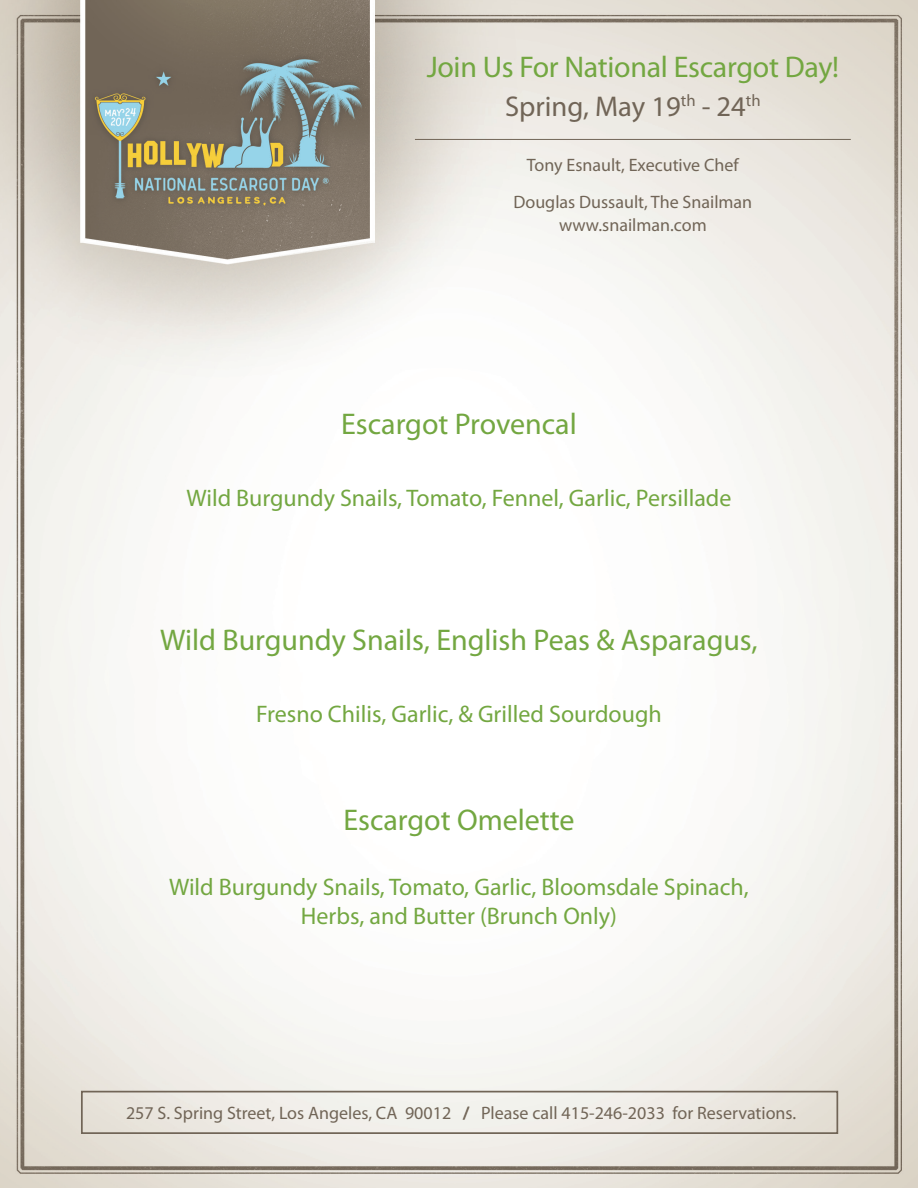
<style>
.page{position:relative;width:918px;height:1188px;background:#fff}
.page>*{position:absolute;margin:0;border:0;box-sizing:border-box;transform-origin:0 0}
.Dish_Description{font:30px "Myriad Pro";color:#73a741}
.Dish_Description-2{font:28.65px "Myriad Pro";color:#716557}
.Dish_Description-3{font:24px "Myriad Pro";color:#73a741}
.Dish_Description-4{font:18px "Myriad Pro";color:#716557}
</style>
<div class="page">
<img style="left:0;top:0;width:918px;height:1188px">
<div style="left:81px;top:1091px;width:757px;height:43px;border:2px solid #716557"></div>
<hr style="left:415px;top:139px;width:436px;height:1px;background:#716557">
<p class="Dish_Description" style="left:427px;top:48px;width:414px">Join Us For National Escargot Day!</p>
<p class="Dish_Description-2" style="left:505px;top:88px;width:257px">Spring, May 19<sup>th</sup> - 24<sup>th</sup></p>
<p class="Dish_Description-4" style="left:527px;top:154px;width:213px">Tony Esnault, Executive Chef</p>
<p class="Dish_Description-4" style="left:513px;top:191px;width:240px">Douglas Dussault, The Snailman</p>
<p class="Dish_Description-4" style="left:559px;top:214px;width:149px">www.snailman.com</p>
<p class="Dish_Description" style="left:341px;top:406px;width:237px">Escargot Provencal</p>
<p class="Dish_Description-3" style="left:186px;top:483px;width:547px">Wild Burgundy Snails, Tomato, Fennel, Garlic, Persillade</p>
<p class="Dish_Description" style="left:160px;top:622px;width:599px">Wild Burgundy Snails, English Peas &amp; Asparagus,</p>
<p class="Dish_Description-3" style="left:256px;top:699px;width:407px">Fresno Chilis, Garlic, &amp; Grilled Sourdough</p>
<p class="Dish_Description" style="left:343px;top:802px;width:233px">Escargot Omelette</p>
<p class="Dish_Description-3" style="left:169px;top:872px;width:581px">Wild Burgundy Snails, Tomato, Garlic, Bloomsdale Spinach,</p>
<p class="Dish_Description-3" style="left:301px;top:901px;width:318px">Herbs, and Butter (Brunch Only)</p>
<p class="Dish_Description-4" style="left:126px;top:1102px;width:672px">257 S. Spring Street, Los Angeles, CA 90012 / Please call 415-246-2033 for Reservations.</p>
</div>
